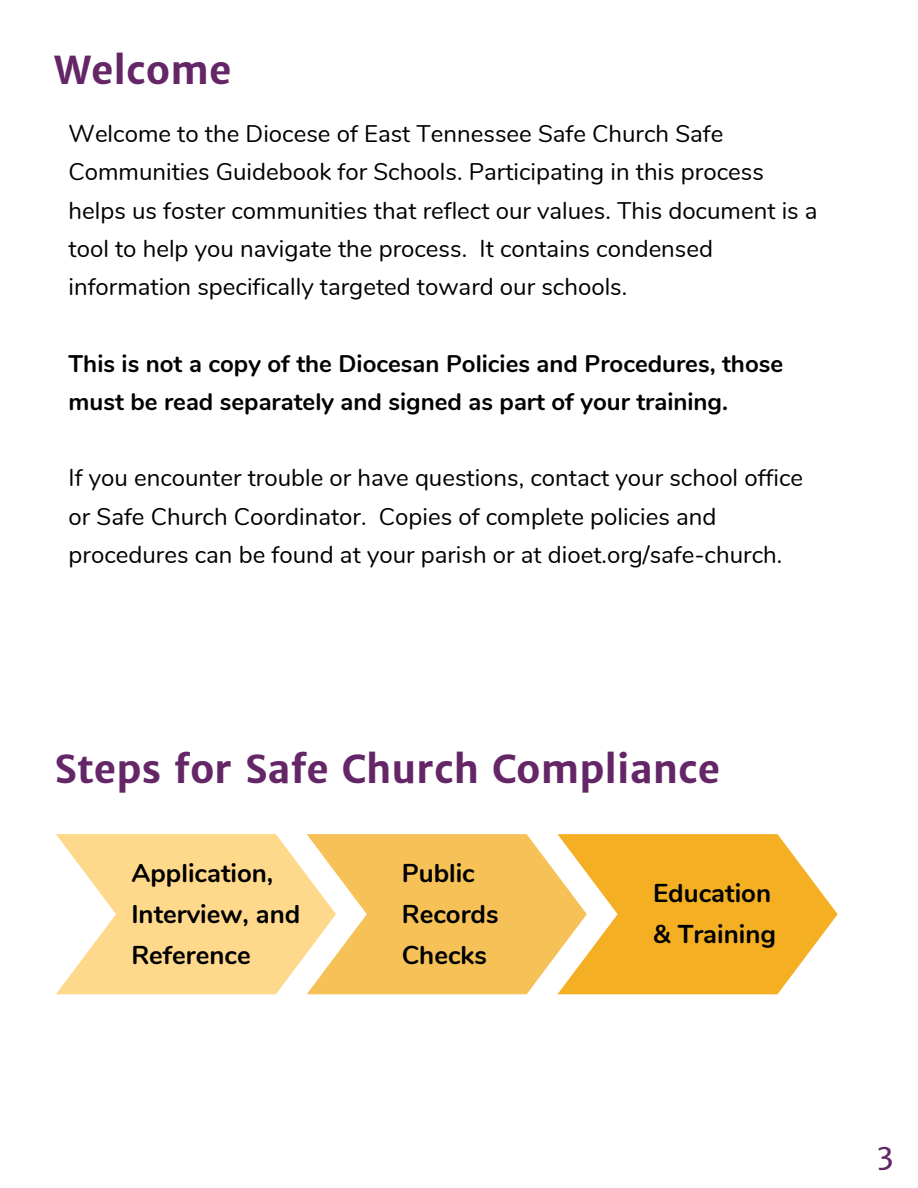
<style>
.page{position:relative;width:918px;height:1188px;background:#fff}
.page>*{position:absolute;margin:0;border:0;box-sizing:border-box;transform-origin:0 0}
.t1{font:700 38.55px "Merriweather Sans";color:#642667}
.t2{font:30px "Merriweather Sans";color:#642667}
.t3{font:700 25.8px/41.1px "Nunito";color:#000}
.t4{font:24px/38.2px "Nunito";color:#000}
.t5{font:700 24px/38.2px "Nunito";color:#000}
</style>
<div class="page">
<svg style="left:56px;top:834px;width:251px;height:160px;fill:#ffd98b"></svg>
<svg style="left:307px;top:834px;width:250px;height:160px;fill:#f6c257"></svg>
<svg style="left:557px;top:834px;width:280px;height:160px;fill:#f4af23"></svg>
<p class="t1" style="left:54px;top:46px;width:179px">Welcome</p>
<h1 class="t4" style="left:69px;top:115px;width:751px">Welcome to the Diocese of East Tennessee Safe Church Safe Communities Guidebook for Schools. Participating in this process helps us foster communities that reflect our values. This document is a tool to help you navigate the process. It contains condensed information specifically targeted toward our schools.</h1>
<p class="t5" style="left:69px;top:345px;width:716px">This is not a copy of the Diocesan Policies and Procedures, those must be read separately and signed as part of your training.</p>
<h2 class="t4" style="left:69px;top:459px;width:736px">If you encounter trouble or have questions, contact your school office or Safe Church Coordinator. Copies of complete policies and procedures can be found at your parish or at dioet.org/safe-church.</h2>
<h2 class="t1" style="left:54px;top:745px;width:668px">Steps for Safe Church Compliance</h2>
<h1 class="t3" style="left:131px;top:853px;width:170px">Application,<br>Interview, and<br>Reference</h1>
<p class="t3" style="left:402px;top:853px;width:98px">Public<br>Records<br>Checks</p>
<h2 class="t3" style="left:653px;top:873px;width:124px">Education &amp; Training</h2>
<h2 class="t2" style="left:877px;top:1135px;width:18px">3</h2>
</div>
